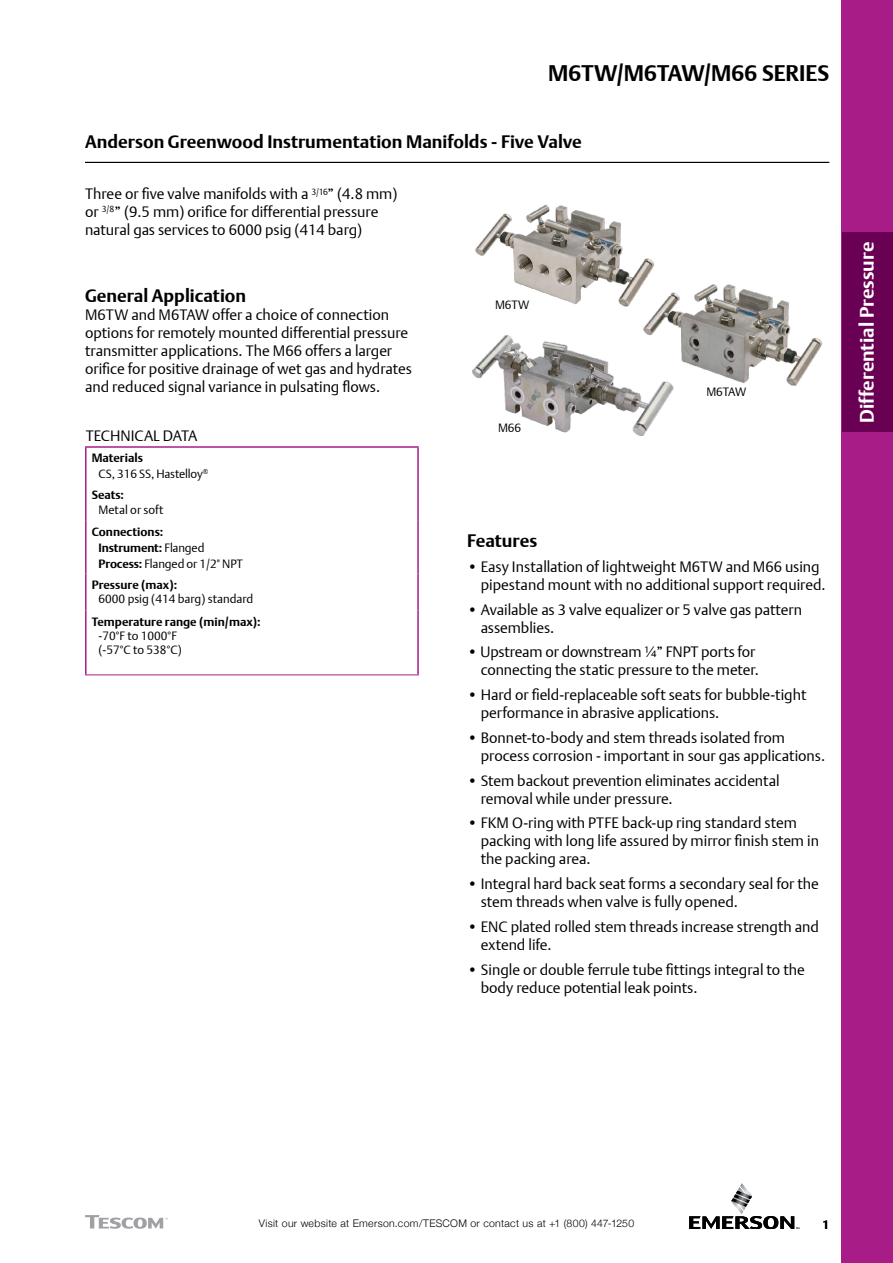
<style>
.page{position:relative;width:893px;height:1263px;background:#fff}
.page>*{position:absolute;margin:0;border:0;box-sizing:border-box;transform-origin:0 0}
.t1{font:700 22.5px "DTL Argo T";color:#000}
.t2{font:700 19.5px "DTL Argo T";color:#fff}
.t3{font:700 18px "DTL Argo T";color:#000}
.t4{font:15px/18px "DTL Argo T Light";color:#000}
.t5{font:12px/14.4px "DTL Argo T Light";letter-spacing:-.01em;color:#000}
.t6{font:700 12px/15.8px "DTL Argo T";color:#000}
.t7{font:300 10.5px "Helvetica Neue";letter-spacing:.03em;color:#000}
.s1{font-family:"DTL Argo T Light";font-weight:400}
.s2{font-family:"DTL Argo T";font-weight:700}
</style>
<div class="page">
<div style="left:842px;top:0;width:51px;height:1263px;background:#a81c88"></div>
<svg style="left:85px;top:1215px;width:83px;height:14px"></svg>
<div style="left:842px;top:233px;width:51px;height:199px;background:#6a0054"></div>
<img style="left:473px;top:204px;width:350px;height:232px">
<hr style="left:85px;top:162px;width:744px;height:1px;background:#000">
<svg style="left:689px;top:1183px;width:110px;height:46px"></svg>
<hr style="left:85px;top:446px;width:334px;height:2px;background:#a81c88">
<hr style="left:85px;top:448px;width:2px;height:36px;background:#a81c88">
<hr style="left:417px;top:448px;width:2px;height:36px;background:#a81c88">
<hr style="left:85px;top:484px;width:2px;height:37px;background:#a81c88">
<hr style="left:85px;top:521px;width:2px;height:53px;background:#a81c88">
<hr style="left:85px;top:574px;width:2px;height:36px;background:#a81c88">
<hr style="left:417px;top:484px;width:2px;height:37px;background:#a81c88">
<hr style="left:417px;top:521px;width:2px;height:53px;background:#a81c88">
<hr style="left:417px;top:574px;width:2px;height:36px;background:#a81c88">
<hr style="left:85px;top:610px;width:2px;height:64px;background:#a81c88">
<hr style="left:417px;top:610px;width:2px;height:64px;background:#a81c88">
<hr style="left:85px;top:674px;width:334px;height:1px;background:#a81c88">
<h1 class="t1" style="left:548px;top:60px;width:282px">M6TW/M6TAW/M66 SERIES</h1>
<p class="t3" style="left:85px;top:131px;width:498px">Anderson Greenwood Instrumentation Manifolds - Five Valve</p>
<p class="t4" style="left:85px;top:185px;width:314px">Three or five valve manifolds with a <sup>3/16</sup>” (4.8 mm) or <sup>3/8</sup>” (9.5 mm) orifice for differential pressure natural gas services to 6000 psig (414 barg)</p>
<p class="t3" style="left:85px;top:284px;width:163px">General Application</p>
<p class="t4" style="left:85px;top:305px;width:329px">M6TW and M6TAW offer a choice of connection options for remotely mounted differential pressure transmitter applications. The M66 offers a larger orifice for positive drainage of wet gas and hydrates and reduced signal variance in pulsating flows.</p>
<p class="t4" style="left:86px;top:427px;width:113px">TECHNICAL DATA</p>
<p class="t6" style="left:92px;top:450px;width:53px">Materials</p>
<p class="t5" style="left:99px;top:466px;width:111px">CS, 316 SS, Hastelloy<sup>®</sup></p>
<p class="t6" style="left:92px;top:487px;width:34px">Seats:</p>
<p class="t5" style="left:99px;top:502px;width:67px">Metal or soft</p>
<p class="t6" style="left:99px;top:524px;width:107px;text-indent:-7px">Connections:<br>Instrument: <span class="s1">Flanged</span></p>
<p class="t5" style="left:99px;top:556px;width:146px"><span class="s2">Process:</span> Flanged or 1/2" NPT</p>
<p class="t6" style="left:92px;top:577px;width:87px">Pressure (max):</p>
<p class="t5" style="left:99px;top:592px;width:156px">6000 psig (414 barg) standard</p>
<p class="t6" style="left:92px;top:613px;width:170px">Temperature range (min/max):</p>
<p class="t5" style="left:99px;top:628px;width:85px">-70°F to 1000°F (-57°C to 538°C)</p>
<p class="t5" style="left:495px;top:297px;width:36px">M6TW</p>
<p class="t5" style="left:498px;top:420px;width:25px">M66</p>
<p class="t5" style="left:706px;top:384px;width:41px">M6TAW</p>
<p class="t3" style="left:467px;top:530px;width:72px">Features</p>
<p class="t4" style="left:481px;top:557px;width:346px;text-indent:-14px">• Easy Installation of lightweight M6TW and M66 using pipestand mount with no additional support required.</p>
<p class="t4" style="left:481px;top:600px;width:323px;text-indent:-14px">• Available as 3 valve equalizer or 5 valve gas pattern assemblies.</p>
<p class="t4" style="left:467px;top:643px;width:293px;text-align:right">• Upstream or downstream ¼” FNPT ports for connecting the static pressure to the meter.</p>
<p class="t4" style="left:481px;top:686px;width:327px;text-indent:-14px">• Hard or field-replaceable soft seats for bubble-tight performance in abrasive applications.</p>
<p class="t4" style="left:481px;top:728px;width:346px;text-indent:-14px">• Bonnet-to-body and stem threads isolated from process corrosion - important in sour gas applications.</p>
<p class="t4" style="left:481px;top:771px;width:300px;text-indent:-14px">• Stem backout prevention eliminates accidental removal while under pressure.</p>
<p class="t4" style="left:481px;top:814px;width:340px;text-indent:-14px">• FKM O-ring with PTFE back-up ring standard stem packing with long life assured by mirror finish stem in the packing area.</p>
<p class="t4" style="left:481px;top:875px;width:340px;text-indent:-14px">• Integral hard back seat forms a secondary seal for the stem threads when valve is fully opened.</p>
<p class="t4" style="left:481px;top:917px;width:340px;text-indent:-14px">• ENC plated rolled stem threads increase strength and extend life.</p>
<p class="t4" style="left:481px;top:960px;width:326px;text-indent:-14px">• Single or double ferrule tube fittings integral to the body reduce potential leak points.</p>
<h2 class="t2" style="left:855px;top:423px;width:183px;rotate:-90deg">Differential Pressure</h2>
<p class="t7" style="left:259px;top:1215px;width:377px">Visit our website at Emerson.com/TESCOM or contact us at +1 (800) 447-1250</p>
<p class="t6" style="left:823px;top:1216px;width:8px">1</p>
</div>
